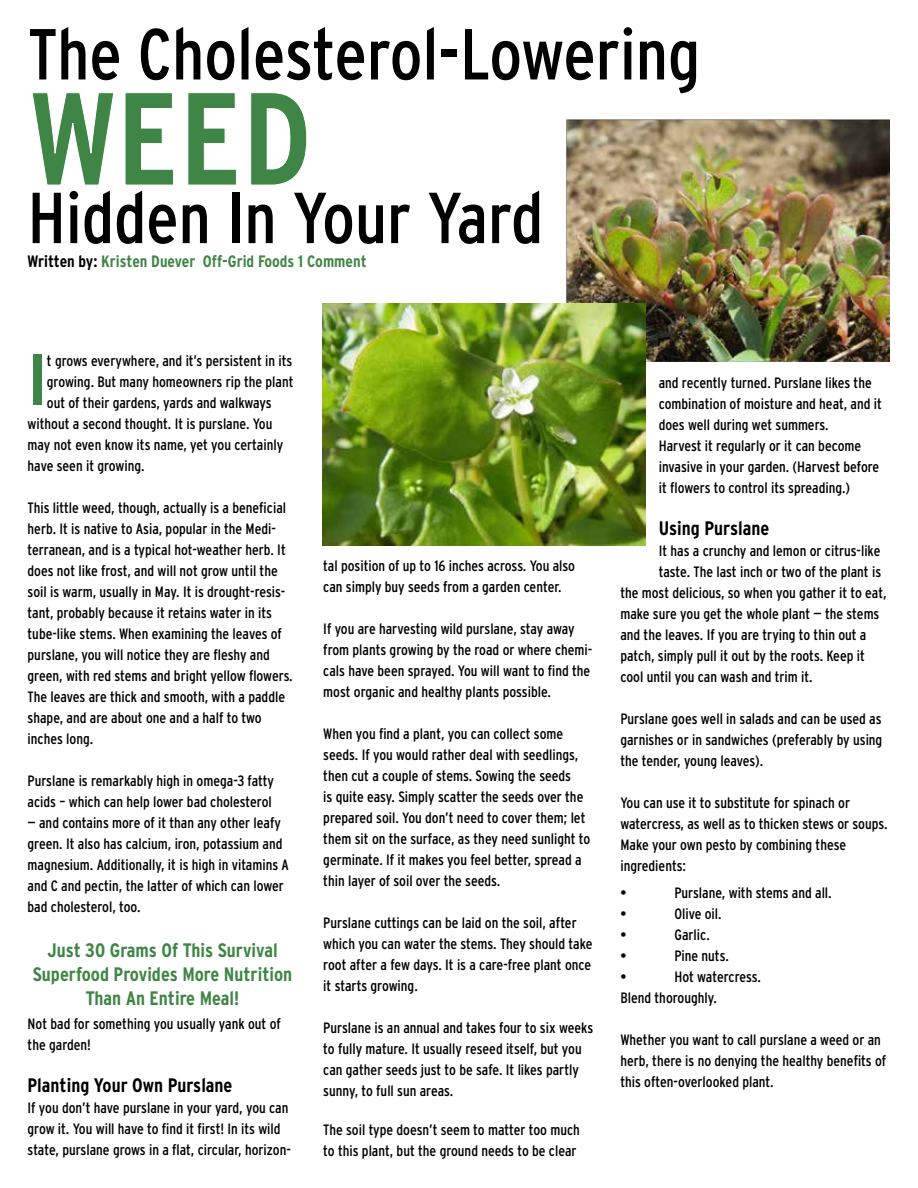
<style>
.page{position:relative;width:918px;height:1188px;background:#fff}
.page>*{position:absolute;margin:0;border:0;box-sizing:border-box;transform-origin:0 0}
.t1{font:700 condensed 132px "Interstate";color:#3f8545}
.t2{font:condensed 72px "Interstate";color:#000}
.t3{font:700 condensed 72px "Interstate";color:#3f8545}
.t4{font:700 condensed 19.5px/24px "Interstate";color:#3f8545;text-align:center}
.t5{font:700 condensed 19.5px "Interstate";color:#000}
.t6{font:700 condensed 16.5px "Interstate";color:#3f8545}
.t7{font:condensed 15px/21px "Interstate";color:#000}
.s1{color:#000}
</style>
<div class="page">
<img style="left:567px;top:120px;width:322px;height:242px">
<img style="left:322px;top:303px;width:323px;height:243px">
<h2 class="t2" style="left:28px;top:14px;width:674px">The Cholesterol-Lowering</h2>
<h1 class="t1" style="left:29px;top:65px;width:284px">WEED</h1>
<h2 class="t2" style="left:28px;top:178px;width:517px">Hidden In Your Yard</h2>
<p class="t6" style="left:28px;top:252px;width:341px"><span class="s1">Written by:</span> Kristen Duever Off-Grid Foods 1 Comment</p>
<h2 class="t3" style="left:28px;top:340px;width:21px">I</h2>
<p class="t7" style="left:47px;top:350px;width:247px">t grows everywhere, and it’s persistent in its</p>
<p class="t7" style="left:47px;top:371px;width:248px">growing. But many homeowners rip the plant</p>
<p class="t7" style="left:47px;top:392px;width:226px">out of their gardens, yards and walkways</p>
<p class="t7" style="left:28px;top:413px;width:246px">without a second thought. It is purslane. You</p>
<p class="t7" style="left:28px;top:434px;width:257px">may not even know its name, yet you certainly</p>
<p class="t7" style="left:28px;top:455px;width:119px">have seen it growing.</p>
<p class="t7" style="left:28px;top:497px;width:267px">This little weed, though, actually is a beneficial herb. It is native to Asia, popular in the Medi&shy;terranean, and is a typical hot-weather herb. It does not like frost, and will not grow until the soil is warm, usually in May. It is drought-resis&shy;tant, probably because it retains water in its tube-like stems. When examining the leaves of purslane, you will notice they are fleshy and green, with red stems and bright yellow flowers.<br>The leaves are thick and smooth, with a paddle shape, and are about one and a half to two inches long.</p>
<p class="t7" style="left:28px;top:770px;width:248px">Purslane is remarkably high in omega-3 fatty acids – which can help lower bad cholesterol</p>
<p class="t7" style="left:28px;top:812px;width:263px">— and contains more of it than any other leafy green. It also has calcium, iron, potassium and magnesium. Additionally, it is high in vitamins A and C and pectin, the latter of which can lower bad cholesterol, too.</p>
<h3 class="t4" style="left:33px;top:938px;width:261px">Just 30 Grams Of This Survival<br>Superfood Provides More Nutrition<br>Than An Entire Meal!</h3>
<p class="t7" style="left:28px;top:1013px;width:255px">Not bad for something you usually yank out of the garden!</p>
<h3 class="t5" style="left:28px;top:1074px;width:206px">Planting Your Own Purslane</h3>
<p class="t7" style="left:28px;top:1097px;width:265px">If you don’t have purslane in your yard, you can grow it. You will have to find it first! In its wild state, purslane grows in a flat, circular, horizon-</p>
<p class="t7" style="left:323px;top:555px;width:253px">tal position of up to 16 inches across. You also can simply buy seeds from a garden center.</p>
<p class="t7" style="left:323px;top:618px;width:271px">If you are harvesting wild purslane, stay away from plants growing by the road or where chemi&shy;cals have been sprayed. You will want to find the most organic and healthy plants possible.</p>
<p class="t7" style="left:323px;top:723px;width:268px">When you find a plant, you can collect some seeds. If you would rather deal with seedlings, then cut a couple of stems. Sowing the seeds<br>is quite easy. Simply scatter the seeds over the prepared soil. You don’t need to cover them; let them sit on the surface, as they need sunlight to germinate. If it makes you feel better, spread a thin layer of soil over the seeds.</p>
<p class="t7" style="left:323px;top:912px;width:271px">Purslane cuttings can be laid on the soil, after which you can water the stems. They should take root after a few days. It is a care-free plant once it starts growing.</p>
<p class="t7" style="left:323px;top:1017px;width:272px">Purslane is an annual and takes four to six weeks to fully mature. It usually reseed itself, but you can gather seeds just to be safe. It likes partly sunny, to full sun areas.</p>
<p class="t7" style="left:323px;top:1119px;width:258px">The soil type doesn’t seem to matter too much to this plant, but the ground needs to be clear</p>
<p class="t7" style="left:659px;top:372px;width:225px">and recently turned. Purslane likes the combination of moisture and heat, and it does well during wet summers.<br>Harvest it regularly or it can become invasive in your garden. (Harvest before it flowers to control its spreading.)</p>
<h3 class="t5" style="left:659px;top:517px;width:112px">Using Purslane</h3>
<p class="t7" style="left:659px;top:540px;width:223px">It has a crunchy and lemon or citrus-like</p>
<p class="t7" style="left:659px;top:561px;width:224px">taste. The last inch or two of the plant is</p>
<p class="t7" style="left:620px;top:582px;width:268px">the most delicious, so when you gather it to eat,</p>
<p class="t7" style="left:620px;top:603px;width:261px">make sure you get the whole plant — the stems</p>
<p class="t7" style="left:620px;top:624px;width:248px">and the leaves. If you are trying to thin out a</p>
<p class="t7" style="left:620px;top:645px;width:246px">patch, simply pull it out by the roots. Keep it</p>
<p class="t7" style="left:620px;top:666px;width:194px">cool until you can wash and trim it.</p>
<p class="t7" style="left:620px;top:708px;width:263px;text-align:justify">Purslane goes well in salads and can be used as garnishes or in sandwiches (preferably by using the tender, young leaves).</p>
<p class="t7" style="left:620px;top:792px;width:269px">You can use it to substitute for spinach or watercress, as well as to thicken stews or soups.<br>Make your own pesto by combining these ingredients:</p>
<p class="t7" style="left:620px;top:882px;width:7px">•</p>
<p class="t7" style="left:674px;top:882px;width:159px">Purslane, with stems and all.</p>
<p class="t7" style="left:620px;top:903px;width:7px">•</p>
<p class="t7" style="left:674px;top:903px;width:49px">Olive oil.</p>
<p class="t7" style="left:620px;top:924px;width:7px">•</p>
<p class="t7" style="left:674px;top:924px;width:37px">Garlic.</p>
<p class="t7" style="left:620px;top:945px;width:7px">•</p>
<p class="t7" style="left:674px;top:945px;width:56px">Pine nuts.</p>
<p class="t7" style="left:620px;top:966px;width:7px">•</p>
<p class="t7" style="left:620px;top:966px;width:142px;text-indent:54px">Hot watercress.<br>Blend thoroughly.</p>
<p class="t7" style="left:620px;top:1029px;width:267px">Whether you want to call purslane a weed or an herb, there is no denying the healthy benefits of this often-overlooked plant.</p>
</div>
